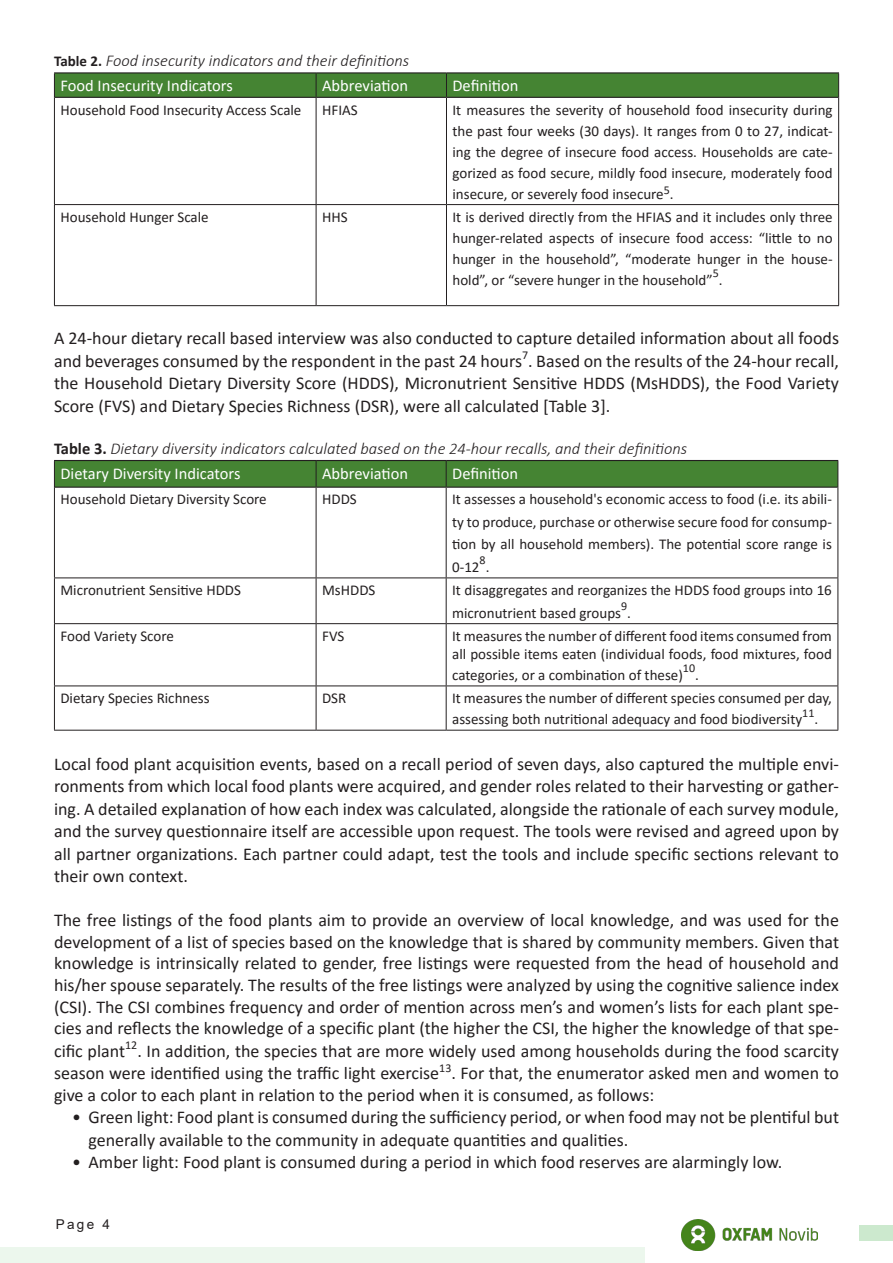
<style>
.page{position:relative;width:893px;height:1263px;background:#fff}
.page>*{position:absolute;margin:0;border:0;box-sizing:border-box;transform-origin:0 0}
.t1{font:18px/22.5px "Calibri";color:#231f20;text-align:justify}
.tablke_titles{font:italic 300 16.5px "Calibri";color:#231f20}
.t2{font:16.5px "Calibri";color:#fff}
.t3{font:15px/21px "Calibri";color:#231f20;text-align:justify}
.t4{font:13.5px "Arial";color:#231f20}
.t5{font:12px "Calibri";color:#231f20}
.s1{font-weight:700;font-style:normal;font-size:15px}
.s2{font-weight:700;font-style:normal}
</style>
<div class="page">
<img style="left:681px;top:1219px;width:137px;height:31px">
<div style="left:0;top:1247px;width:644px;height:16px;background:#ecf7ed"></div>
<div style="left:859px;top:1225px;width:34px;height:15px;background:#cce9ce"></div>
<hr style="left:54px;top:97px;width:1px;height:107px;background:#231f20">
<hr style="left:316px;top:98px;width:1px;height:106px;background:#231f20">
<hr style="left:446px;top:98px;width:1px;height:106px;background:#231f20">
<hr style="left:838px;top:97px;width:1px;height:107px;background:#231f20">
<hr style="left:54px;top:204px;width:262px;height:1px;background:#231f20">
<hr style="left:54px;top:205px;width:1px;height:100px;background:#231f20">
<hr style="left:316px;top:204px;width:130px;height:1px;background:#231f20">
<hr style="left:316px;top:205px;width:1px;height:100px;background:#231f20">
<hr style="left:446px;top:204px;width:393px;height:1px;background:#231f20">
<hr style="left:446px;top:205px;width:1px;height:100px;background:#231f20">
<hr style="left:838px;top:205px;width:1px;height:100px;background:#231f20">
<hr style="left:54px;top:305px;width:262px;height:1px;background:#231f20">
<hr style="left:316px;top:305px;width:130px;height:1px;background:#231f20">
<hr style="left:446px;top:305px;width:393px;height:1px;background:#231f20">
<hr style="left:54px;top:72px;width:262px;height:2px;background:#231f20">
<hr style="left:316px;top:72px;width:130px;height:2px;background:#231f20">
<hr style="left:446px;top:72px;width:393px;height:2px;background:#231f20">
<svg style="left:54px;top:73px;width:785px;height:24px;background:#438032"></svg>
<hr style="left:55px;top:97px;width:261px;height:1px;background:#231f20">
<hr style="left:316px;top:97px;width:130px;height:1px;background:#231f20">
<hr style="left:446px;top:97px;width:392px;height:1px;background:#231f20">
<hr style="left:54px;top:487px;width:1px;height:90px;background:#231f20">
<hr style="left:316px;top:488px;width:1px;height:89px;background:#231f20">
<hr style="left:446px;top:488px;width:1px;height:89px;background:#231f20">
<hr style="left:837px;top:487px;width:1px;height:90px;background:#231f20">
<hr style="left:54px;top:577px;width:262px;height:1px;background:#231f20">
<hr style="left:54px;top:578px;width:1px;height:45px;background:#231f20">
<hr style="left:316px;top:577px;width:130px;height:1px;background:#231f20">
<hr style="left:316px;top:578px;width:1px;height:45px;background:#231f20">
<hr style="left:446px;top:577px;width:392px;height:1px;background:#231f20">
<hr style="left:446px;top:578px;width:1px;height:45px;background:#231f20">
<hr style="left:837px;top:578px;width:1px;height:45px;background:#231f20">
<hr style="left:54px;top:623px;width:262px;height:1px;background:#231f20">
<hr style="left:54px;top:624px;width:1px;height:61px;background:#231f20">
<hr style="left:316px;top:623px;width:130px;height:1px;background:#231f20">
<hr style="left:316px;top:624px;width:1px;height:61px;background:#231f20">
<hr style="left:446px;top:623px;width:392px;height:1px;background:#231f20">
<hr style="left:446px;top:624px;width:1px;height:61px;background:#231f20">
<hr style="left:837px;top:624px;width:1px;height:61px;background:#231f20">
<hr style="left:54px;top:685px;width:262px;height:1px;background:#231f20">
<hr style="left:54px;top:686px;width:1px;height:44px;background:#231f20">
<hr style="left:316px;top:685px;width:130px;height:1px;background:#231f20">
<hr style="left:316px;top:686px;width:1px;height:44px;background:#231f20">
<hr style="left:446px;top:685px;width:392px;height:1px;background:#231f20">
<hr style="left:446px;top:686px;width:1px;height:44px;background:#231f20">
<hr style="left:837px;top:686px;width:1px;height:44px;background:#231f20">
<hr style="left:54px;top:730px;width:262px;height:1px;background:#231f20">
<hr style="left:316px;top:730px;width:130px;height:1px;background:#231f20">
<hr style="left:446px;top:730px;width:392px;height:1px;background:#231f20">
<svg style="left:54px;top:460px;width:784px;height:27px;background:#427d31"></svg>
<hr style="left:55px;top:487px;width:261px;height:1px;background:#231f20">
<hr style="left:316px;top:487px;width:130px;height:1px;background:#231f20">
<hr style="left:446px;top:487px;width:391px;height:1px;background:#231f20">
<p class="tablke_titles" style="left:54px;top:51px;width:357px"><span class="s1">Table 2.</span> Food insecurity indicators and their definitions</p>
<p class="t2" style="left:60px;top:74px;width:174px">Food Insecurity Indicators</p>
<p class="t2" style="left:322px;top:74px;width:88px">Abbreviation</p>
<p class="t2" style="left:452px;top:74px;width:67px">Definition</p>
<p class="t3" style="left:60px;top:99px;width:242px">Household Food Insecurity Access Scale</p>
<p class="t3" style="left:322px;top:99px;width:37px">HFIAS</p>
<p class="t3" style="left:452px;top:99px;width:382px">It measures the severity of household food insecurity during the past four weeks (30 days). It ranges from 0 to 27, indicat&shy;ing the degree of insecure food access. Households are cate&shy;gorized as food secure, mildly food insecure, moderately food insecure, or severely food insecure<sup>5</sup>.</p>
<p class="t3" style="left:60px;top:206px;width:150px">Household Hunger Scale</p>
<p class="t3" style="left:322px;top:206px;width:27px">HHS</p>
<p class="t3" style="left:452px;top:206px;width:382px">It is derived directly from the HFIAS and it includes only three hunger-related aspects of insecure food access: “little to no hunger in the household”, “moderate hunger in the house&shy;hold”, or “severe hunger in the household” .</p>
<p class="t5" style="left:713px;top:265px;width:8px">5</p>
<p class="t1" style="left:54px;top:326px;width:786px">A 24-hour dietary recall based interview was also conducted to capture detailed information about all foods and beverages consumed by the respondent in the past 24 hours<sup>7</sup>. Based on the results of the 24-hour recall, the Household Dietary Diversity Score (HDDS), Micronutrient Sensitive HDDS (MsHDDS), the Food Variety Score (FVS) and Dietary Species Richness (DSR), were all calculated [Table 3].</p>
<p class="tablke_titles" style="left:54px;top:438px;width:635px"><span class="s2">Table 3.</span> Dietary diversity indicators calculated based on the 24-hour recalls, and their definitions</p>
<p class="t2" style="left:60px;top:462px;width:182px">Dietary Diversity Indicators</p>
<p class="t2" style="left:322px;top:462px;width:88px">Abbreviation</p>
<p class="t2" style="left:452px;top:462px;width:67px">Definition</p>
<p class="t3" style="left:60px;top:488px;width:208px">Household Dietary Diversity Score</p>
<p class="t3" style="left:322px;top:488px;width:36px">HDDS</p>
<p class="t3" style="left:452px;top:488px;width:381px;line-height:22.5px">It assesses a household's economic access to food (i.e. its abili&shy;ty to produce, purchase or otherwise secure food for consump&shy;tion by all household members). The potential score range is 0-12 .</p>
<p class="t5" style="left:480px;top:552px;width:8px">8</p>
<p class="t3" style="left:60px;top:579px;width:182px">Micronutrient Sensitive HDDS</p>
<p class="t3" style="left:322px;top:579px;width:55px">MsHDDS</p>
<p class="t3" style="left:452px;top:578px;width:381px;line-height:22.5px">It disaggregates and reorganizes the HDDS food groups into 16 micronutrient based groups .</p>
<p class="t5" style="left:621px;top:598px;width:8px">9</p>
<p class="t3" style="left:60px;top:625px;width:115px">Food Variety Score</p>
<p class="t3" style="left:322px;top:625px;width:24px">FVS</p>
<p class="t3" style="left:452px;top:626px;width:381px;line-height:18px">It measures the number of different food items consumed from all possible items eaten (individual foods, food mixtures, food</p>
<p class="t3" style="left:452px;top:664px;width:232px">categories, or a combination of these)</p>
<p class="t5" style="left:683px;top:660px;width:14px">10</p>
<p class="t3" style="left:695px;top:664px;width:5px">.</p>
<p class="t3" style="left:60px;top:687px;width:151px">Dietary Species Richness</p>
<p class="t3" style="left:322px;top:687px;width:26px">DSR</p>
<p class="t3" style="left:452px;top:687px;width:381px">It measures the number of different species consumed per day, assessing both nutritional adequacy and food biodiversity</p>
<p class="t5" style="left:802px;top:704px;width:14px">11</p>
<p class="t3" style="left:814px;top:708px;width:5px">.</p>
<p class="t1" style="left:54px;top:752px;width:786px">Local food plant acquisition events, based on a recall period of seven days, also captured the multiple envi&shy;ronments from which local food plants were acquired, and gender roles related to their harvesting or gather&shy;ing. A detailed explanation of how each index was calculated, alongside the rationale of each survey module, and the survey questionnaire itself are accessible upon request. The tools were revised and agreed upon by all partner organizations. Each partner could adapt, test the tools and include specific sections relevant to their own context.</p>
<p class="t1" style="left:54px;top:909px;width:786px;line-height:21.9px">The free listings of the food plants aim to provide an overview of local knowledge, and was used for the development of a list of species based on the knowledge that is shared by community members. Given that knowledge is intrinsically related to gender, free listings were requested from the head of household and his/her spouse separately. The results of the free listings were analyzed by using the cognitive salience index (CSI). The CSI combines frequency and order of mention across men’s and women’s lists for each plant spe&shy;cies and reflects the knowledge of a specific plant (the higher the CSI, the higher the knowledge of that spe&shy;cific plant<sup>12</sup>. In addition, the species that are more widely used among households during the food scarcity season were identified using the traffic light exercise<sup>13</sup>. For that, the enumerator asked men and women to give a color to each plant in relation to the period when it is consumed, as follows:</p>
<p class="t1" style="left:89px;top:1105px;width:752px;text-indent:-16px">• Green light: Food plant is consumed during the sufficiency period, or when food may not be plentiful but generally available to the community in adequate quantities and qualities.</p>
<p class="t1" style="left:72px;top:1150px;width:712px">• Amber light: Food plant is consumed during a period in which food reserves are alarmingly low.</p>
<p class="t4" style="left:56px;top:1215px;width:56px">Page 4</p>
</div>
